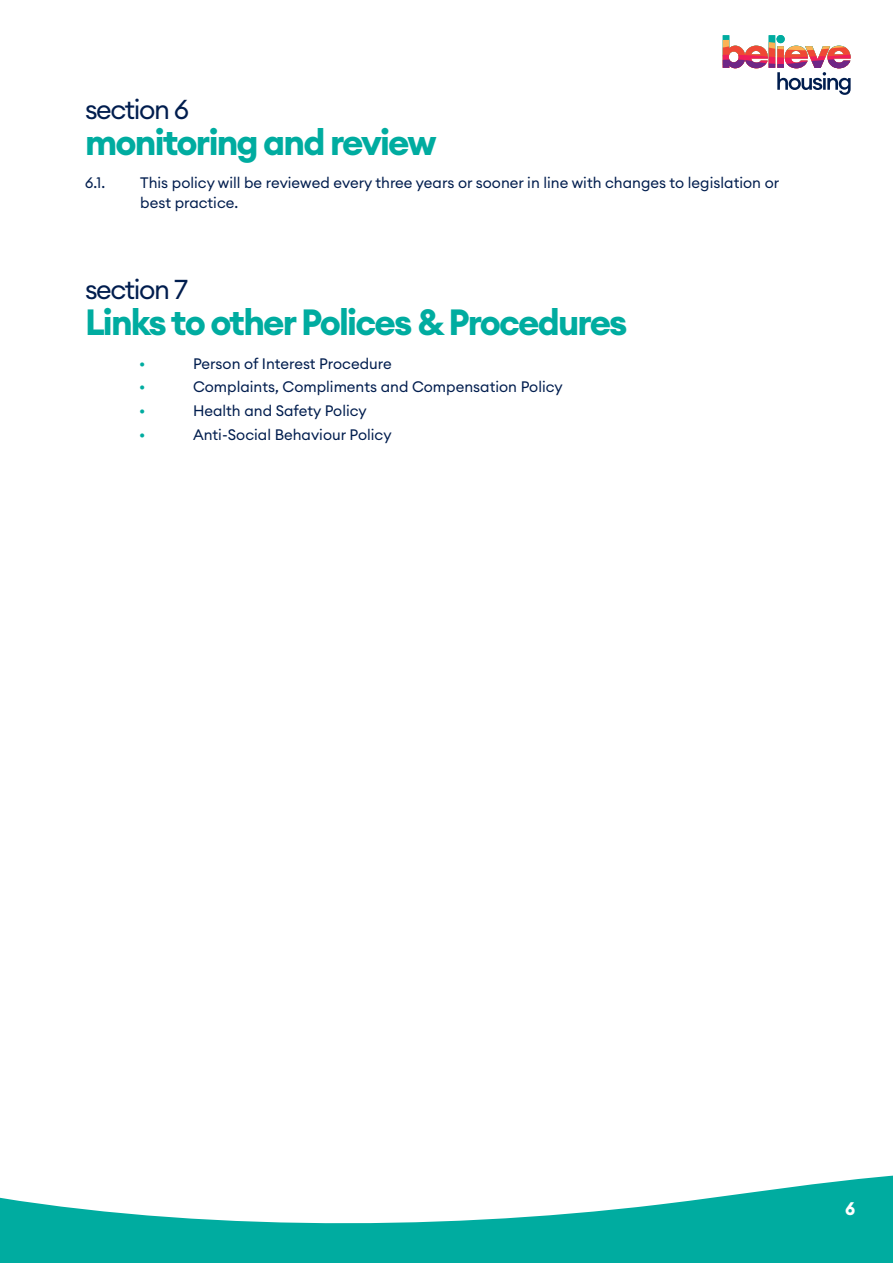
<style>
.page{position:relative;width:893px;height:1263px;background:#fff}
.page>*{position:absolute;margin:0;border:0;box-sizing:border-box;transform-origin:0 0}
.t1{font:700 36px "Euclid Circular A";letter-spacing:-.05em;color:#00aca0}
.t2{font:27px "Euclid Circular A";letter-spacing:-.05em;color:#001d4e}
.t3{font:700 18px "Euclid Circular A";color:#fff}
.t4{font:15px/19.5px "Euclid Circular A";color:#001d4e}
.t5{font:15px "Euclid Circular A";color:#00aca0}
</style>
<div class="page">
<svg style="left:723px;top:35px;width:128px;height:60px"></svg>
<svg style="left:0;top:1175px;width:893px;height:88px;fill:#00aca0"></svg>
<h2 class="t2" style="left:85px;top:92px;width:106px">section 6</h2>
<h1 class="t1" style="left:85px;top:119px;width:353px">monitoring and review</h1>
<p class="t4" style="left:85px;top:173px;width:22px">6.1.</p>
<p class="t4" style="left:140px;top:173px;width:640px">This policy will be reviewed every three years or sooner in line with changes to legislation or best practice.</p>
<h2 class="t2" style="left:85px;top:272px;width:104px">section 7</h2>
<h1 class="t1" style="left:85px;top:299px;width:544px">Links to other Polices &amp; Procedures</h1>
<p class="t5" style="left:139px;top:354px;width:8px">•</p>
<p class="t4" style="left:193px;top:353px;width:200px">Person of Interest Procedure</p>
<p class="t5" style="left:139px;top:377px;width:8px">•</p>
<p class="t4" style="left:193px;top:377px;width:371px">Complaints, Compliments and Compensation Policy</p>
<p class="t5" style="left:139px;top:401px;width:8px">•</p>
<p class="t4" style="left:193px;top:401px;width:175px">Health and Safety Policy</p>
<p class="t5" style="left:139px;top:425px;width:8px">•</p>
<p class="t4" style="left:193px;top:425px;width:200px">Anti-Social Behaviour Policy</p>
<p class="t3" style="left:845px;top:1197px;width:12px">6</p>
</div>
